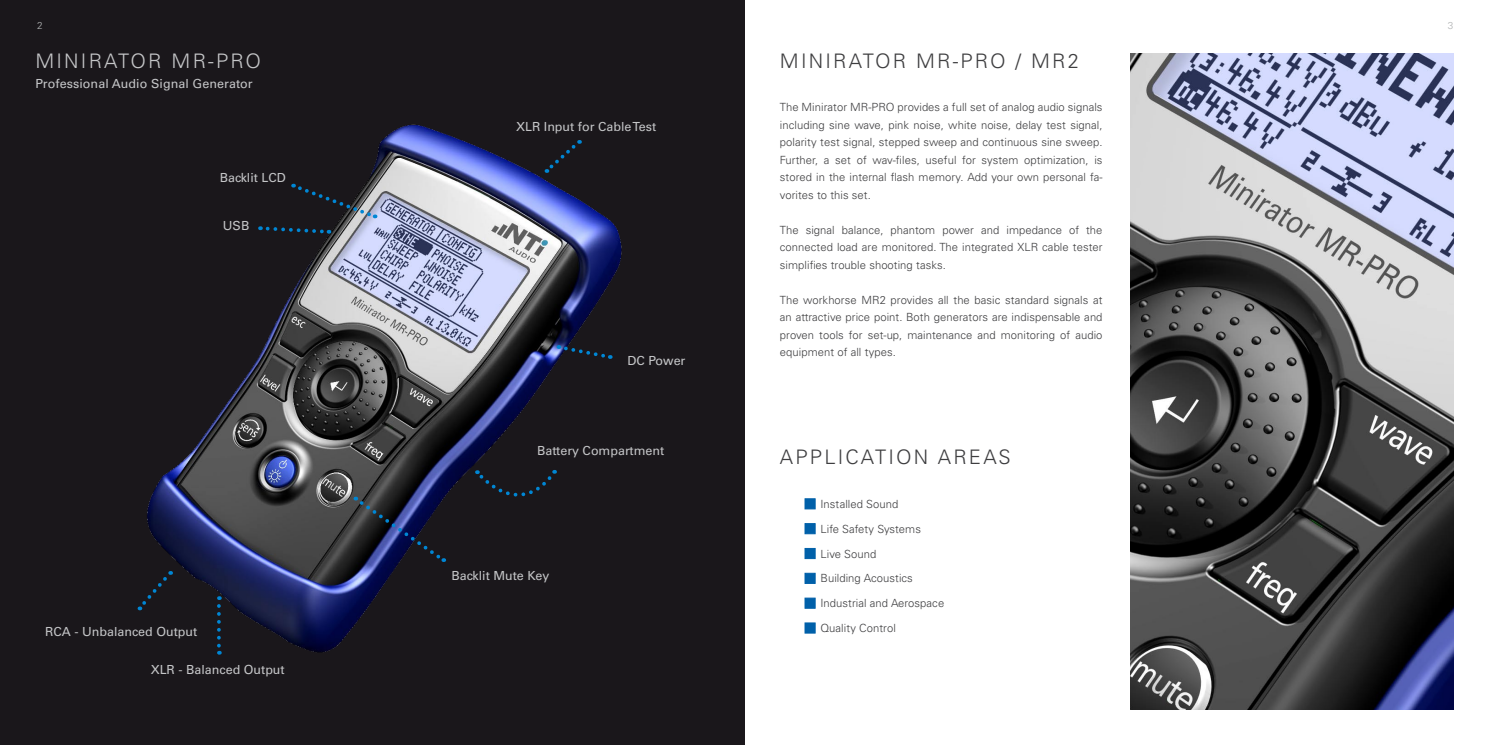
<style>
.page{position:relative;width:1489px;height:745px;background:#fff}
.page>*{position:absolute;margin:0;border:0;box-sizing:border-box;transform-origin:0 0}
.P05_Heading_1_-_blac{font:300 20px "Univers LT Std";letter-spacing:.11em;color:#3e3e40}
.P05_Heading_1_-_blac-2{font:300 20px "Univers LT Std";letter-spacing:.11em;color:#c5c6c8}
.P11_Product_Pic_Labe{font:12.5px "Univers LT Std";color:#c5c6c8}
.P10_Text{font:300 11.25px/17.5px "Univers LT Std";letter-spacing:.005em;color:#3e3e40;text-align:justify}
.Page_Numbers{font:300 10px "Univers LT Std";color:#b1b3b4}
</style>
<div class="page">
<div style="left:0;top:0;width:744px;height:744px;background:#1a171b"></div>
<img style="left:139px;top:124px;width:482px;height:531px">
<img style="left:1130px;top:53px;width:323px;height:656px">
<svg style="left:558px;top:344px;width:52px;height:16px"></svg>
<svg style="left:355px;top:496px;width:90px;height:66px"></svg>
<svg style="left:260px;top:183px;width:116px;height:52px"></svg>
<svg style="left:544px;top:140px;width:36px;height:34px"></svg>
<svg style="left:217px;top:605px;width:4px;height:49px"></svg>
<svg style="left:137px;top:570px;width:34px;height:40px"></svg>
<svg style="left:474px;top:469px;width:81px;height:41px"></svg>
<div style="left:804px;top:498px;width:11px;height:11px;background:#0060a9;border:1px solid #0060a9"></div>
<div style="left:804px;top:548px;width:11px;height:10px;background:#0060a9;border:1px solid #0060a9"></div>
<div style="left:804px;top:572px;width:11px;height:11px;background:#0060a9;border:1px solid #0060a9"></div>
<div style="left:804px;top:597px;width:11px;height:11px;background:#0060a9;border:1px solid #0060a9"></div>
<div style="left:804px;top:622px;width:11px;height:11px;background:#0060a9;border:1px solid #0060a9"></div>
<div style="left:804px;top:523px;width:11px;height:10px;background:#0060a9;border:1px solid #0060a9"></div>
<p class="Page_Numbers" style="left:37px;top:19px;width:7px">2</p>
<p class="Page_Numbers" style="left:1447px;top:19px;width:7px">3</p>
<p class="P05_Heading_1_-_blac" style="left:780px;top:48px;width:300px">Mi ni rato r MR-PRO / MR2</p>
<p class="P05_Heading_1_-_blac-2" style="left:35px;top:48px;width:227px">Mi ni rato r MR-PRO</p>
<p class="P11_Product_Pic_Labe" style="left:35px;top:76px;width:219px">Professional Audio Signal Generator</p>
<p class="P11_Product_Pic_Labe" style="left:220px;top:170px;width:68px">Backlit LCD</p>
<p class="P11_Product_Pic_Labe" style="left:223px;top:218px;width:28px">USB</p>
<p class="P11_Product_Pic_Labe" style="left:45px;top:624px;width:154px">RCA - Unbalanced Output</p>
<p class="P11_Product_Pic_Labe" style="left:151px;top:662px;width:136px">XLR - Balanced Output</p>
<p class="P11_Product_Pic_Labe" style="left:516px;top:119px;width:142px">XLR Input for Cable Test</p>
<p class="P11_Product_Pic_Labe" style="left:627px;top:353px;width:59px">DC Power</p>
<p class="P11_Product_Pic_Labe" style="left:537px;top:442px;width:129px">Battery Compartment</p>
<p class="P11_Product_Pic_Labe" style="left:451px;top:567px;width:99px">Backlit Mute Key</p>
<p class="P10_Text" style="left:780px;top:98px;width:324px">The Minirator MR-PRO provides a full set of analog audio signals including sine wave, pink noise, white noise, delay test signal, polarity test signal, stepped sweep and continuous sine sweep.<br>Further, a set of wav-files, useful for system optimization, is stored in the internal flash memory. Add your own personal fa&shy;vorites to this set.</p>
<p class="P10_Text" style="left:780px;top:221px;width:324px">The signal balance, phantom power and impedance of the connected load are monitored. The integrated XLR cable tester simplifies trouble shooting tasks.</p>
<p class="P10_Text" style="left:780px;top:291px;width:324px">The workhorse MR2 provides all the basic standard signals at an attractive price point. Both generators are indispensable and proven tools for set-up, maintenance and monitoring of audio equipment of all types.</p>
<p class="P05_Heading_1_-_blac" style="left:780px;top:444px;width:218px">APPLICATION Areas</p>
<p class="P10_Text" style="left:820px;top:495px;width:79px">Installed Sound</p>
<p class="P10_Text" style="left:820px;top:519px;width:102px">Life Safety Systems</p>
<p class="P10_Text" style="left:820px;top:544px;width:57px">Live Sound</p>
<p class="P10_Text" style="left:820px;top:569px;width:94px">Building Acoustics</p>
<p class="P10_Text" style="left:820px;top:594px;width:125px">Industrial and Aerospace</p>
<p class="P10_Text" style="left:820px;top:619px;width:77px">Quality Control</p>
</div>
